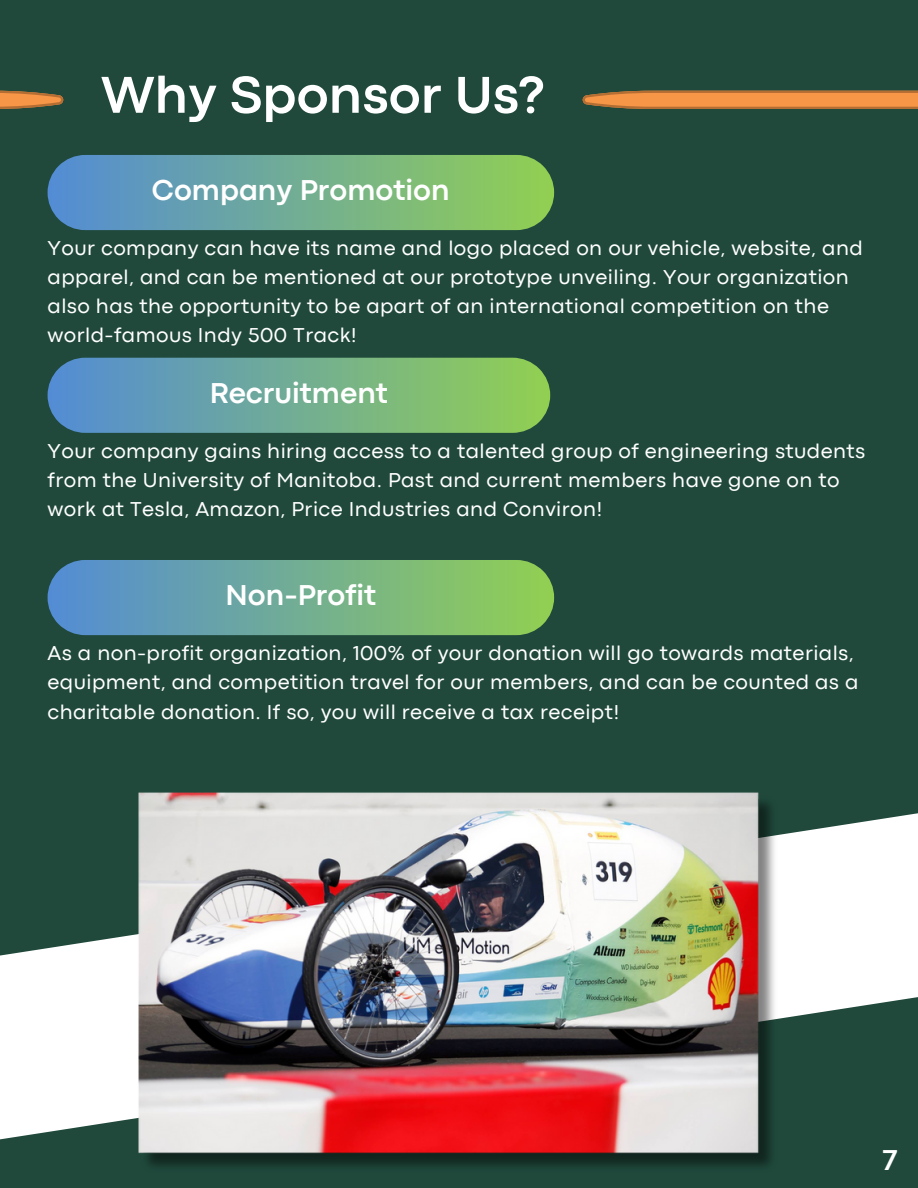
<style>
.page{position:relative;width:918px;height:1188px;background:#fff}
.page>*{position:absolute;margin:0;border:0;box-sizing:border-box;transform-origin:0 0}
.t1{font:700 54px "Codec Pro";color:#fff}
.t2{font:700 30px "Codec Pro";color:#fff}
.t3{font:21px/29.2px "Codec Pro";letter-spacing:.02em;color:#fff}
</style>
<div class="page">
<div style="left:0;top:0;width:918px;height:956px;background:#20493c"></div>
<svg style="left:0;top:91px;width:63px;height:18px"></svg>
<svg style="left:583px;top:91px;width:335px;height:18px;background:#df8941"></svg>
<svg style="left:48px;top:155px;width:506px;height:75px;background:#6faa90"></svg>
<svg style="left:0;top:997px;width:918px;height:191px;fill:#20493c"></svg>
<img style="left:128px;top:792px;width:663px;height:385px">
<svg style="left:48px;top:358px;width:502px;height:75px;background:#6faa90"></svg>
<svg style="left:48px;top:560px;width:506px;height:75px;background:#6faa90"></svg>
<p class="t1" style="left:101px;top:76px;width:445px">Why Sponsor Us?</p>
<p class="t2" style="left:152px;top:179px;width:299px">Company Promotion</p>
<p class="t3" style="left:48px;top:234px;width:817px">Your company can have its name and logo placed on our vehicle, website, and apparel, and can be mentioned at our prototype unveiling. Your organization also has the opportunity to be apart of an international competition on the world-famous Indy 500 Track!</p>
<p class="t2" style="left:210px;top:382px;width:180px">Recruitment</p>
<p class="t3" style="left:48px;top:438px;width:819px">Your company gains hiring access to a talented group of engineering students from the University of Manitoba. Past and current members have gone on to work at Tesla, Amazon, Price Industries and Conviron!</p>
<p class="t2" style="left:226px;top:584px;width:152px">Non-Profit</p>
<p class="t3" style="left:48px;top:640px;width:812px">As a non-profit organization, 100% of your donation will go towards materials, equipment, and competition travel for our members, and can be counted as a charitable donation. If so, you will receive a tax receipt!</p>
<p class="t2" style="left:882px;top:1149px;width:17px">7</p>
</div>
